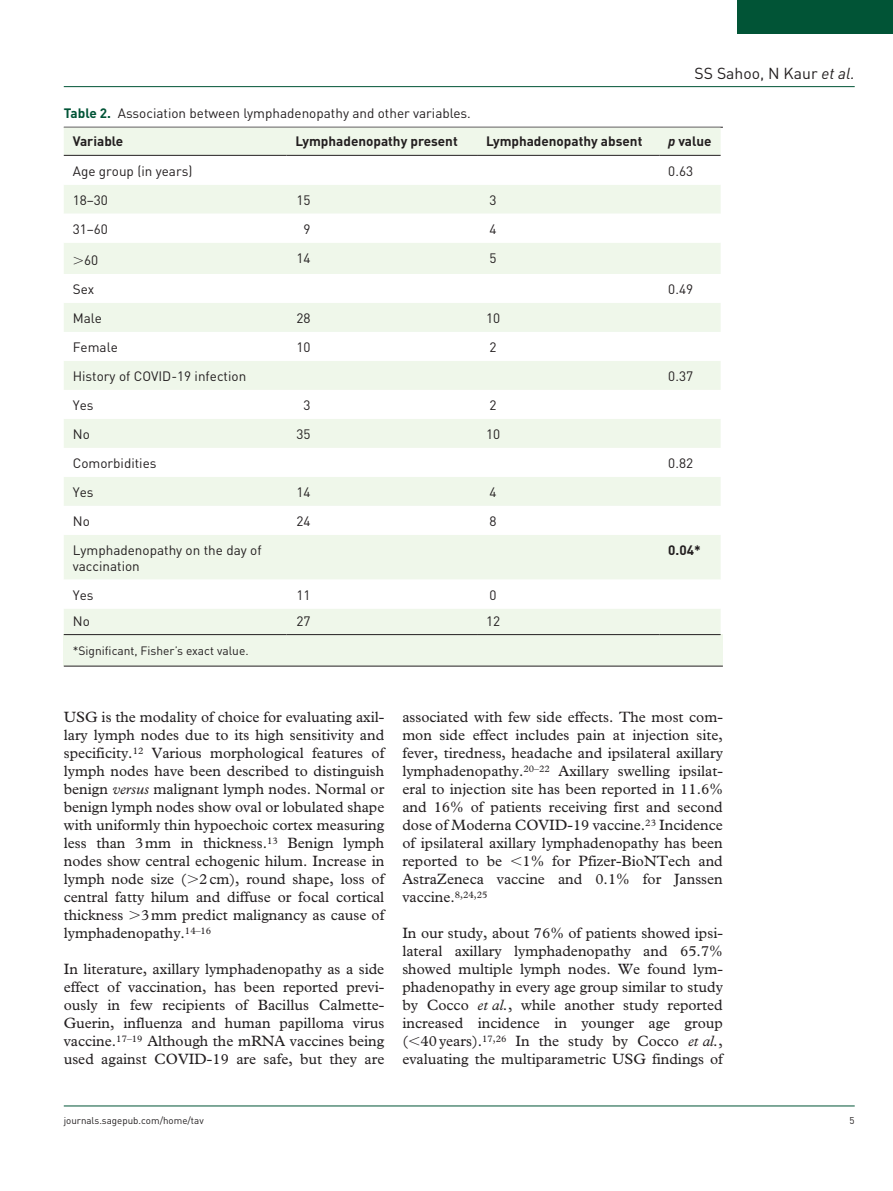
<style>
.page{position:relative;width:893px;height:1191px;background:#fff}
.page>*{position:absolute;margin:0;border:0;box-sizing:border-box;transform-origin:0 0}
.t1{font:15.75px "DIN";color:#231f20}
.t2{font:15px/18px "Plantin Std";color:#231f20;text-align:justify}
.t3{font:13.5px/28.5px "DIN";color:#231f20}
.t4{font:700 13.5px "DIN";color:#231f20}
.t5{font:12px "DIN";color:#231f20}
.t6{font:9.75px "DIN";color:#231f20}
.s1{font-style:italic}
.s2{font-weight:700;color:#015436}
.s3{font-weight:700}
</style>
<div class="page">
<hr style="left:64px;top:86px;width:791px;height:1px;background:#015436">
<hr style="left:64px;top:1105px;width:791px;height:1px;background:#015436">
<div style="left:738px;top:0;width:155px;height:34px;background:#015436"></div>
<div style="left:64px;top:634px;width:659px;height:32px;background:#eff7ea"></div>
<hr style="left:64px;top:127px;width:659px;height:1px;background:#231f20">
<hr style="left:64px;top:665px;width:659px;height:1px;background:#231f20">
<div style="left:64px;top:128px;width:657px;height:506px;background:#eff7ea"></div>
<svg style="left:64px;top:156px;width:657px;height:452px"></svg>
<hr style="left:64px;top:155px;width:222px;height:1px;background:#231f20">
<hr style="left:286px;top:155px;width:191px;height:1px;background:#231f20">
<hr style="left:477px;top:155px;width:182px;height:1px;background:#231f20">
<hr style="left:659px;top:155px;width:62px;height:1px;background:#231f20">
<hr style="left:64px;top:634px;width:222px;height:1px;background:#231f20">
<hr style="left:286px;top:634px;width:191px;height:1px;background:#231f20">
<hr style="left:477px;top:634px;width:182px;height:1px;background:#231f20">
<hr style="left:659px;top:634px;width:62px;height:1px;background:#231f20">
<svg style="left:74px;top:257px;width:9px;height:7px"></svg>
<p class="t1" style="left:695px;top:63px;width:162px">SS Sahoo, N Kaur <span class="s1">et al.</span></p>
<p class="t3" style="left:73px;top:98px;width:400px;text-indent:-9px"><span class="s2">Table 2.</span> Association between lymphadenopathy and other variables.<br><span class="s3">Variable</span></p>
<p class="t4" style="left:296px;top:133px;width:164px">Lymphadenopathy present</p>
<p class="t4" style="left:486px;top:133px;width:158px">Lymphadenopathy absent</p>
<p class="t4" style="left:668px;top:133px;width:45px"><span class="s1">p</span> value</p>
<p class="t3" style="left:73px;top:156px;width:121px">Age group (in years)</p>
<p class="t3" style="left:668px;top:156px;width:26px">0.63</p>
<p class="t3" style="left:73px;top:185px;width:37px">18–30</p>
<p class="t3" style="left:296px;top:185px;width:16px">15</p>
<p class="t3" style="left:489px;top:185px;width:9px">3</p>
<p class="t3" style="left:73px;top:214px;width:37px">31–60</p>
<p class="t3" style="left:303px;top:214px;width:9px">9</p>
<p class="t3" style="left:489px;top:214px;width:9px">4</p>
<p class="t3" style="left:84px;top:245px;width:16px">60</p>
<p class="t3" style="left:296px;top:243px;width:16px">14</p>
<p class="t3" style="left:489px;top:243px;width:9px">5</p>
<p class="t3" style="left:73px;top:274px;width:23px">Sex</p>
<p class="t3" style="left:668px;top:274px;width:26px">0.49</p>
<p class="t3" style="left:73px;top:303px;width:31px">Male</p>
<p class="t3" style="left:296px;top:303px;width:16px">28</p>
<p class="t3" style="left:486px;top:303px;width:16px">10</p>
<p class="t3" style="left:73px;top:332px;width:47px">Female</p>
<p class="t3" style="left:296px;top:332px;width:16px">10</p>
<p class="t3" style="left:489px;top:332px;width:9px">2</p>
<p class="t3" style="left:73px;top:361px;width:175px">History of COVID-19 infection</p>
<p class="t3" style="left:668px;top:361px;width:26px">0.37</p>
<p class="t3" style="left:73px;top:390px;width:22px">Yes</p>
<p class="t3" style="left:303px;top:390px;width:9px">3</p>
<p class="t3" style="left:489px;top:390px;width:9px">2</p>
<p class="t3" style="left:73px;top:419px;width:19px">No</p>
<p class="t3" style="left:296px;top:419px;width:16px">35</p>
<p class="t3" style="left:486px;top:419px;width:16px">10</p>
<p class="t3" style="left:73px;top:448px;width:85px">Comorbidities</p>
<p class="t3" style="left:668px;top:448px;width:26px">0.82</p>
<p class="t3" style="left:73px;top:477px;width:22px">Yes</p>
<p class="t3" style="left:296px;top:477px;width:16px">14</p>
<p class="t3" style="left:489px;top:477px;width:9px">4</p>
<p class="t3" style="left:73px;top:506px;width:19px">No</p>
<p class="t3" style="left:296px;top:506px;width:16px">24</p>
<p class="t3" style="left:489px;top:506px;width:9px">8</p>
<p class="t3" style="left:73px;top:542px;width:190px;line-height:15.8px">Lymphadenopathy on the day of vaccination</p>
<p class="t4" style="left:668px;top:541px;width:34px">0.04*</p>
<p class="t3" style="left:73px;top:580px;width:22px">Yes</p>
<p class="t3" style="left:296px;top:580px;width:16px">11</p>
<p class="t3" style="left:489px;top:580px;width:9px">0</p>
<p class="t3" style="left:73px;top:606px;width:19px">No</p>
<p class="t3" style="left:296px;top:606px;width:16px">27</p>
<p class="t3" style="left:486px;top:606px;width:16px">12</p>
<p class="t5" style="left:73px;top:643px;width:177px">*Significant, Fisher’s exact value.</p>
<p class="t2" style="left:64px;top:708px;width:322px">USG is the modality of choice for evaluating axil&shy;lary lymph nodes due to its high sensitivity and specificity.<sup>12</sup> Various morphological features of lymph nodes have been described to distinguish benign <span class="s1">versus</span> malignant lymph nodes. Normal or benign lymph nodes show oval or lobulated shape with uniformly thin hypoechoic cortex measuring less than 3mm in thickness.<sup>13</sup> Benign lymph nodes show central echogenic hilum. Increase in lymph node size ( 2cm), round shape, loss of central fatty hilum and diffuse or focal cortical thickness 3mm predict malignancy as cause of lymphadenopathy.<sup>14–16</sup></p>
<p class="t2" style="left:64px;top:960px;width:322px">In literature, axillary lymphadenopathy as a side effect of vaccination, has been reported previ&shy;ously in few recipients of Bacillus Calmette-Guerin, influenza and human papilloma virus vaccine.<sup>17–19</sup> Although the mRNA vaccines being used against COVID-19 are safe, but they are</p>
<p class="t2" style="left:402px;top:708px;width:322px">associated with few side effects. The most com&shy;mon side effect includes pain at injection site, fever, tiredness, headache and ipsilateral axillary lymphadenopathy.<sup>20–22</sup> Axillary swelling ipsilat&shy;eral to injection site has been reported in 11.6% and 16% of patients receiving first and second dose of Moderna COVID-19 vaccine.<sup>23</sup> Incidence of ipsilateral axillary lymphadenopathy has been reported to be</p>
<p class="t2" style="left:402px;top:852px;width:322px;text-indent:120px">1% for Pfizer-BioNTech and AstraZeneca vaccine and 0.1% for Janssen vaccine.<sup>8,24,25</sup></p>
<p class="t2" style="left:402px;top:924px;width:322px">In our study, about 76% of patients showed ipsi&shy;lateral axillary lymphadenopathy and 65.7% showed multiple lymph nodes. We found lym&shy;phadenopathy in every age group similar to study by Cocco <span class="s1">et al.</span>, while another study reported increased incidence in younger age group ( 40years).<sup>17,26</sup> In the study by Cocco <span class="s1">et al.</span>, evaluating the multiparametric USG findings of</p>
<p class="t6" style="left:64px;top:1114px;width:141px">journals.sagepub.com/home/tav</p>
<p class="t6" style="left:850px;top:1114px;width:7px">5</p>
</div>
